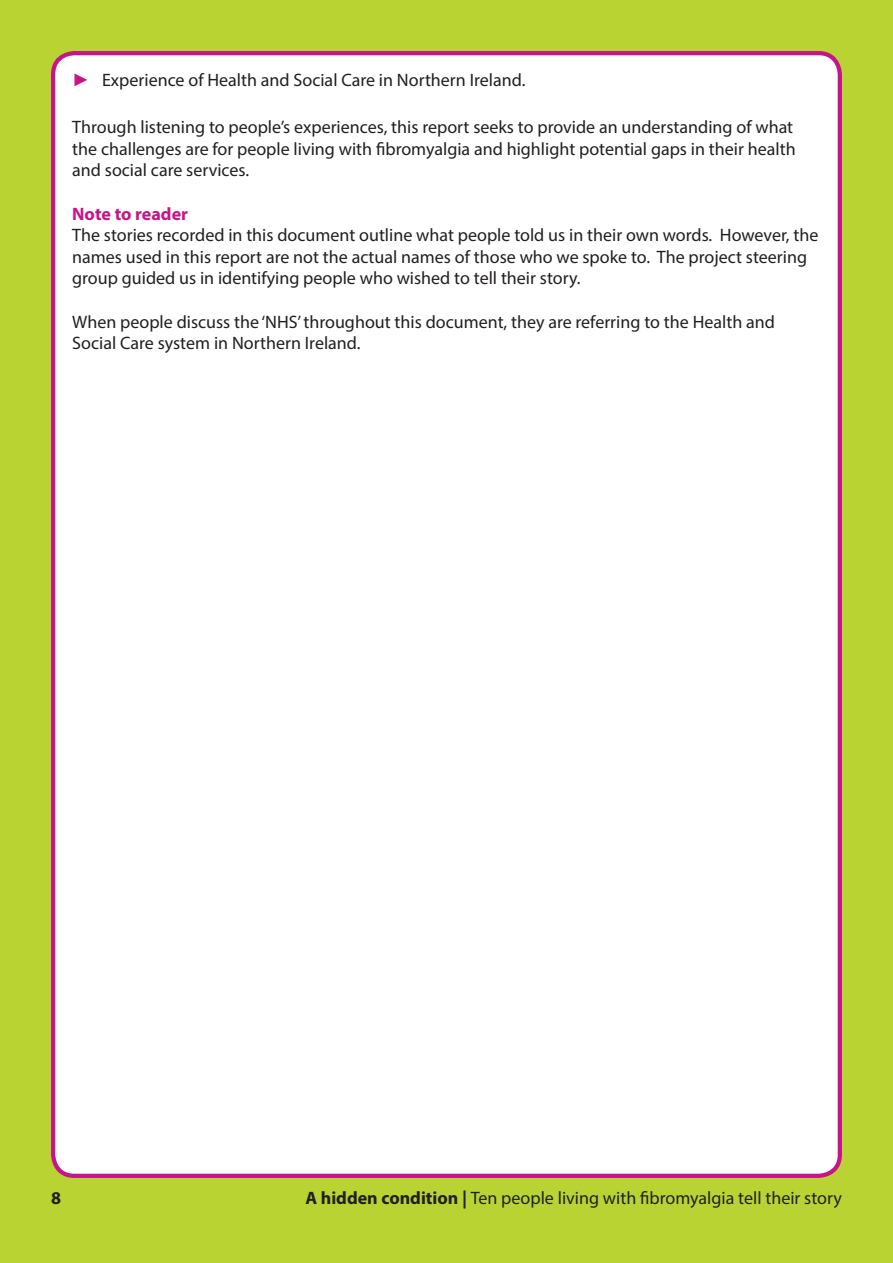
<style>
.page{position:relative;width:893px;height:1263px;background:#b9d432}
.page>*{position:absolute;margin:0;border:0;box-sizing:border-box;transform-origin:0 0}
.t1{font:18px/21.6px "Myriad Pro";color:#231f20}
.t2{font:700 18px "Myriad Pro";color:#c8148a}
.t3{font:700 18px "Myriad Pro";color:#231f20}
.s1{font-family:"Arial";color:#c8148a}
.s2{font-weight:700}
</style>
<div class="page">
<div style="left:53px;top:53px;width:787px;height:1123px;background:#fff;border-radius:21px"></div>
<div style="left:51px;top:51px;width:791px;height:1127px;border:4px solid #c8148a;border-radius:21px"></div>
<p class="t1" style="left:72px;top:69px;width:455px"><span class="s1">►</span> Experience of Health and Social Care in Northern Ireland.</p>
<p class="t1" style="left:72px;top:116px;width:725px">Through listening to people’s experiences, this report seeks to provide an understanding of what the challenges are for people living with fibromyalgia and highlight potential gaps in their health and social care services.</p>
<p class="t2" style="left:72px;top:202px;width:117px">Note to reader</p>
<p class="t1" style="left:72px;top:224px;width:748px">The stories recorded in this document outline what people told us in their own words. However, the names used in this report are not the actual names of those who we spoke to. The project steering group guided us in identifying people who wished to tell their story.</p>
<p class="t1" style="left:72px;top:311px;width:704px">When people discuss the ‘NHS’ throughout this document, they are referring to the Health and<br>Social Care system in Northern Ireland.</p>
<p class="t3" style="left:51px;top:1186px;width:11px">8</p>
<p class="t1" style="left:305px;top:1187px;width:538px"><span class="s2">A hidden condition |</span> Ten people living with fibromyalgia tell their story</p>
</div>
